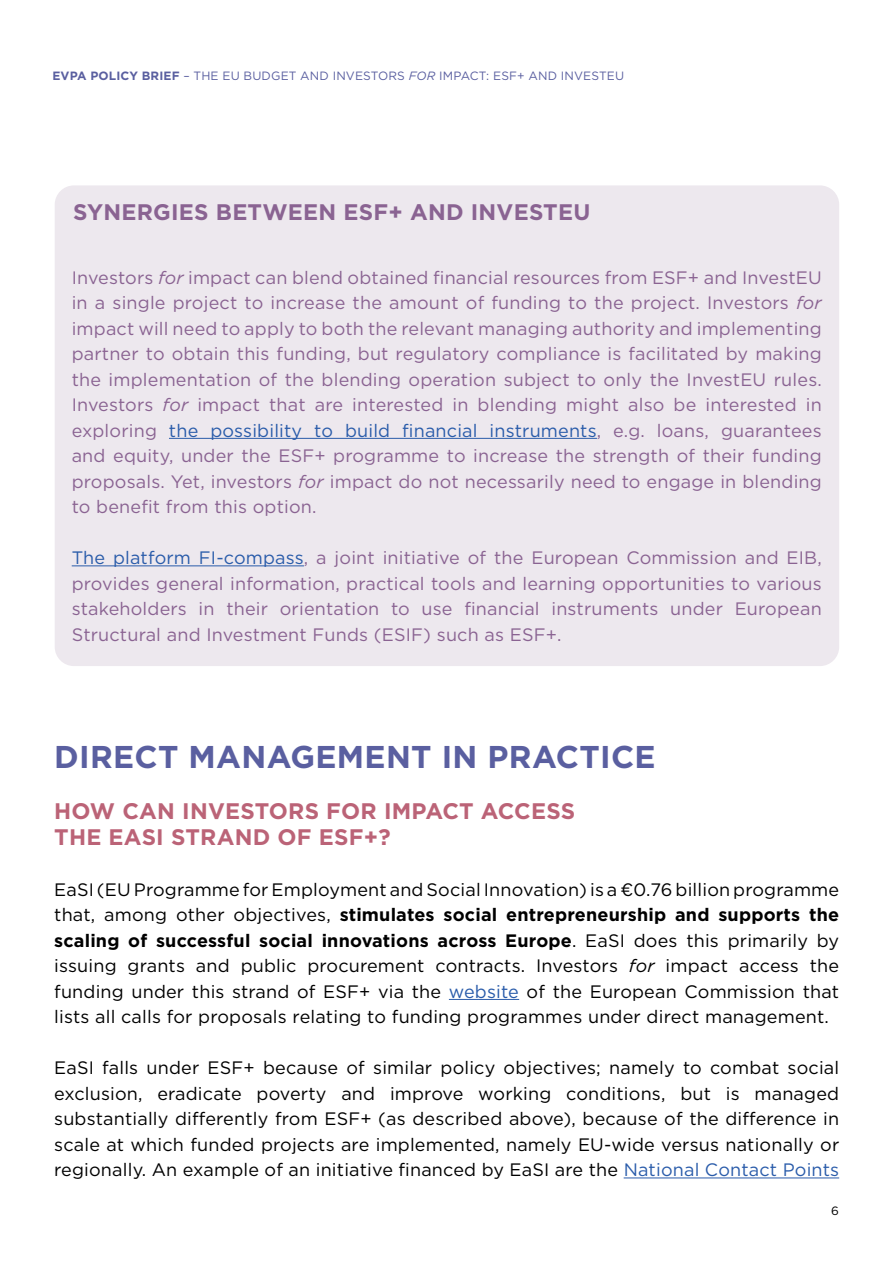
<style>
.page{position:relative;width:893px;height:1263px;background:#fff}
.page>*{position:absolute;margin:0;border:0;box-sizing:border-box;transform-origin:0 0}
.t1{font:700 31.5px "Gotham";letter-spacing:.01em;color:#5a5fa0}
.t2{font:700 22.5px/25.5px "Gotham";letter-spacing:.01em;color:#bb6377}
.t3{font:700 22.5px "Gotham";letter-spacing:.01em;color:#8a6392}
.t4{font:18px/25.5px "Gotham";letter-spacing:.01em;color:#8a6392;text-align:justify}
.t5{font:18px/25.5px "Gotham";letter-spacing:.01em;color:#000;text-align:justify}
.t6{font:12px "Gotham";letter-spacing:.01em;color:#5a5fa0}
.t7{font:12px "Gotham";color:#000}
.s1{font-weight:700}
.s2{font-style:italic}
.s3{color:#2a5caa}
</style>
<div class="page">
<hr style="left:449px;top:999px;width:70px;height:1px;background:#2a5caa">
<hr style="left:624px;top:1177px;width:215px;height:1px;background:#2a5caa">
<div style="left:55px;top:185px;width:784px;height:481px;background:#ede8ee;border-radius:19px"></div>
<hr style="left:169px;top:438px;width:428px;height:1px;background:#2a5caa">
<hr style="left:72px;top:565px;width:232px;height:1px;background:#2a5caa">
<p class="t6" style="left:52px;top:68px;width:573px"><span class="s1">EVPA POLICY BRIEF</span> – THE EU BUDGET AND INVESTORS <span class="s2">FOR</span> IMPACT: ESF+ AND INVESTEU</p>
<p class="t3" style="left:73px;top:198px;width:519px">SYNERGIES BETWEEN ESF+ AND INVESTEU</p>
<p class="t4" style="left:72px;top:264px;width:752px">Investors <span class="s2">for</span> impact can blend obtained financial resources from ESF+ and InvestEU in a single project to increase the amount of funding to the project. Investors <span class="s2">for </span>impact will need to apply to both the relevant managing authority and implementing partner to obtain this funding, but regulatory compliance is facilitated by making the implementation of the blending operation subject to only the InvestEU rules.<br>Investors <span class="s2">for</span> impact that are interested in blending might also be interested in exploring <span class="s3">the possibility to build financial instruments</span>, e.g. loans, guarantees and equity, under the ESF+ programme to increase the strength of their funding proposals. Yet, investors <span class="s2">for</span> impact do not necessarily need to engage in blending to benefit from this option.</p>
<p class="t4" style="left:72px;top:545px;width:752px"><span class="s3">The platform FI-compass</span>, a joint initiative of the European Commission and EIB, provides general information, practical tools and learning opportunities to various stakeholders in their orientation to use financial instruments under European Structural and Investment Funds (ESIF) such as ESF+.</p>
<h1 class="t1" style="left:54px;top:736px;width:603px">DIRECT MANAGEMENT IN PRACTICE</h1>
<p class="t2" style="left:54px;top:798px;width:522px">HOW CAN INVESTORS FOR IMPACT ACCESS<br>THE EASI STRAND OF ESF+?</p>
<p class="t5" style="left:54px;top:876px;width:786px">EaSI (EU Programme for Employment and Social Innovation) is a €0.76 billion programme that, among other objectives, <span class="s1">stimulates social entrepreneurship and supports the scaling of successful social innovations across Europe</span>. EaSI does this primarily by issuing grants and public procurement contracts. Investors <span class="s2">for</span> impact access the funding under this strand of ESF+ via the <span class="s3">website</span> of the European Commission that lists all calls for proposals relating to funding programmes under direct management.</p>
<p class="t5" style="left:54px;top:1055px;width:786px">EaSI falls under ESF+ because of similar policy objectives; namely to combat social exclusion, eradicate poverty and improve working conditions, but is managed substantially differently from ESF+ (as described above), because of the difference in scale at which funded projects are implemented, namely EU-wide versus nationally or regionally. An example of an initiative financed by EaSI are the <span class="s3">National Contact Points</span></p>
<p class="t7" style="left:831px;top:1203px;width:9px">6</p>
</div>
